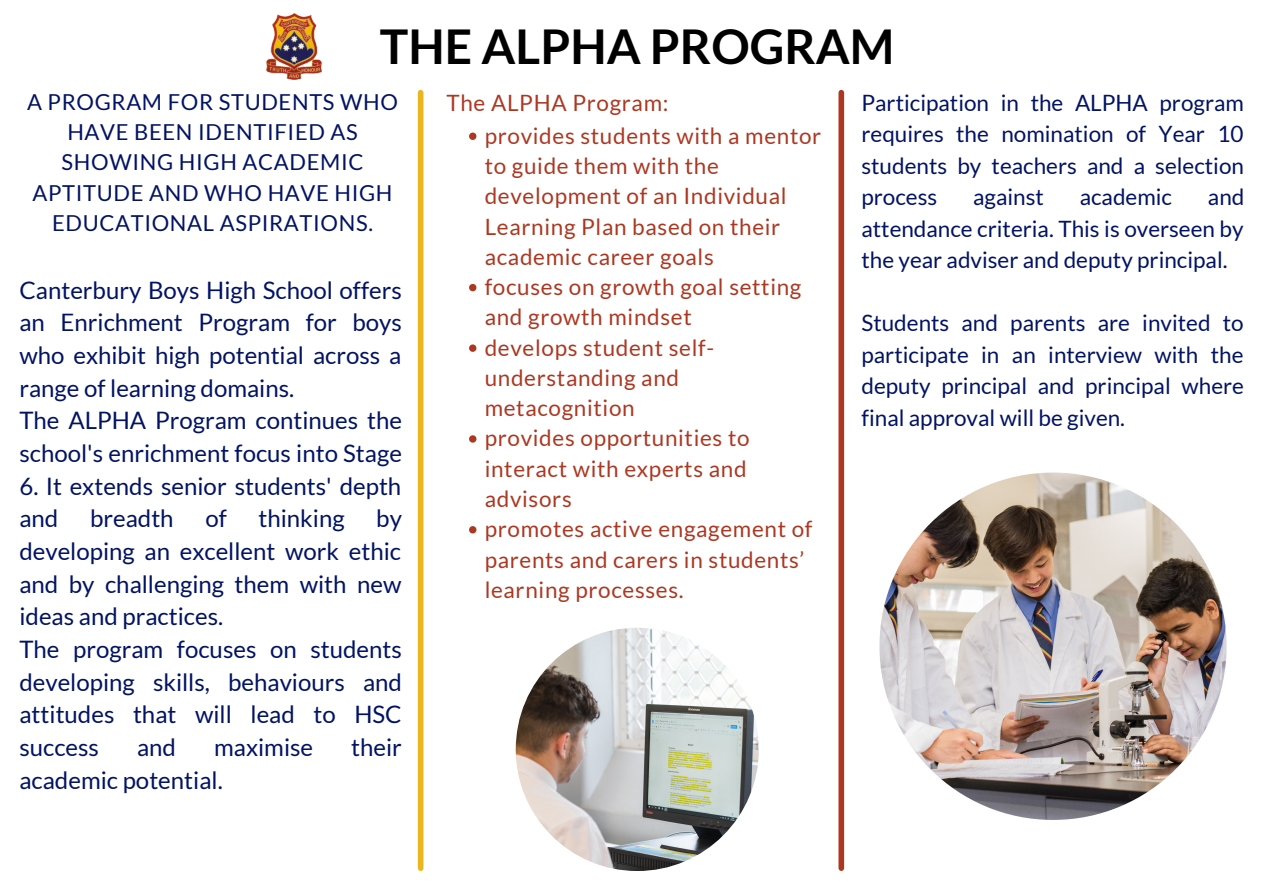
<style>
.page{position:relative;width:1263px;height:894px;background:#fff}
.page>*{position:absolute;margin:0;border:0;box-sizing:border-box;transform-origin:0 0}
.t1{font:700 48px "Lato";color:#000}
.t2{font:24px/32.7px "Lato";color:#021364;text-align:justify}
.t3{font:22.5px/30.3px "Lato";letter-spacing:.03em;color:#ad3822}
.t4{font:22.5px/31.5px "Lato";color:#021364;text-align:justify}
.t5{font:22.05px/30.3px "Lato";letter-spacing:.03em;color:#021364;text-align:center}
</style>
<div class="page">
<svg style="left:469px;top:132px;width:7px;height:8px"></svg>
<svg style="left:469px;top:284px;width:7px;height:7px"></svg>
<svg style="left:469px;top:344px;width:7px;height:8px"></svg>
<svg style="left:469px;top:435px;width:7px;height:7px"></svg>
<svg style="left:469px;top:526px;width:7px;height:7px"></svg>
<img style="left:516px;top:627px;width:243px;height:243px;border-radius:50%">
<img style="left:879px;top:472px;width:347px;height:347px;border-radius:50%">
<div style="left:418px;top:93px;width:5px;height:774px;background:#eab61d"></div>
<div style="left:838px;top:93px;width:6px;height:774px;background:#ad3822"></div>
<img style="left:267px;top:13px;width:55px;height:67px">
<p class="t1" style="left:380px;top:17px;width:516px">THE ALPHA PROGRAM</p>
<p class="t5" style="left:27px;top:86px;width:372px">A PROGRAM FOR STUDENTS WHO<br>HAVE BEEN IDENTIFIED AS<br>SHOWING HIGH ACADEMIC<br>APTITUDE AND WHO HAVE HIGH<br>EDUCATIONAL ASPIRATIONS.</p>
<p class="t2" style="left:19px;top:273px;width:384px">Canterbury Boys High School offers an Enrichment Program for boys who exhibit high potential across a range of learning domains.</p>
<p class="t2" style="left:19px;top:403px;width:384px">The ALPHA Program continues the school's enrichment focus into Stage</p>
<p class="t2" style="left:19px;top:469px;width:383px">6. It extends senior students' depth and</p>
<p class="t2" style="left:19px;top:501px;width:384px;text-indent:357px">by developing an excellent work ethic and by challenging them with new ideas and practices.</p>
<p class="t2" style="left:19px;top:632px;width:384px">The program focuses on students developing skills, behaviours and attitudes that will lead to HSC success</p>
<p class="t2" style="left:90px;top:501px;width:85px">breadth</p>
<p class="t2" style="left:205px;top:501px;width:23px">of</p>
<p class="t2" style="left:258px;top:501px;width:88px">thinking</p>
<p class="t2" style="left:137px;top:730px;width:40px">and</p>
<p class="t2" style="left:214px;top:730px;width:101px">maximise</p>
<p class="t2" style="left:351px;top:730px;width:52px">their</p>
<p class="t2" style="left:19px;top:763px;width:205px">academic potential.</p>
<p class="t3" style="left:446px;top:87px;width:224px">The ALPHA Program:</p>
<p class="t4" style="left:861px;top:86px;width:384px">Participation in the ALPHA program requires the nomination of Year 10 students by teachers and a selection process</p>
<p class="t3" style="left:485px;top:120px;width:338px">provides students with a mentor to guide them with the development of an Individual<br>Learning Plan based on their academic career goals</p>
<p class="t3" style="left:485px;top:271px;width:318px">focuses on growth goal setting and growth mindset</p>
<p class="t3" style="left:485px;top:331px;width:231px">develops student self&shy;understanding and metacognition</p>
<p class="t3" style="left:485px;top:422px;width:266px">provides opportunities to interact with experts and advisors</p>
<p class="t3" style="left:485px;top:513px;width:329px">promotes active engagement of parents and carers in students’ learning processes.</p>
<p class="t4" style="left:861px;top:181px;width:384px;text-indent:346px">and attendance criteria. This is overseen by the year adviser and deputy principal.</p>
<p class="t4" style="left:973px;top:181px;width:72px">against</p>
<p class="t4" style="left:1080px;top:181px;width:94px">academic</p>
<p class="t4" style="left:861px;top:307px;width:384px">Students and parents are invited to participate in an interview with the deputy principal and principal where final approval will be given.</p>
</div>
